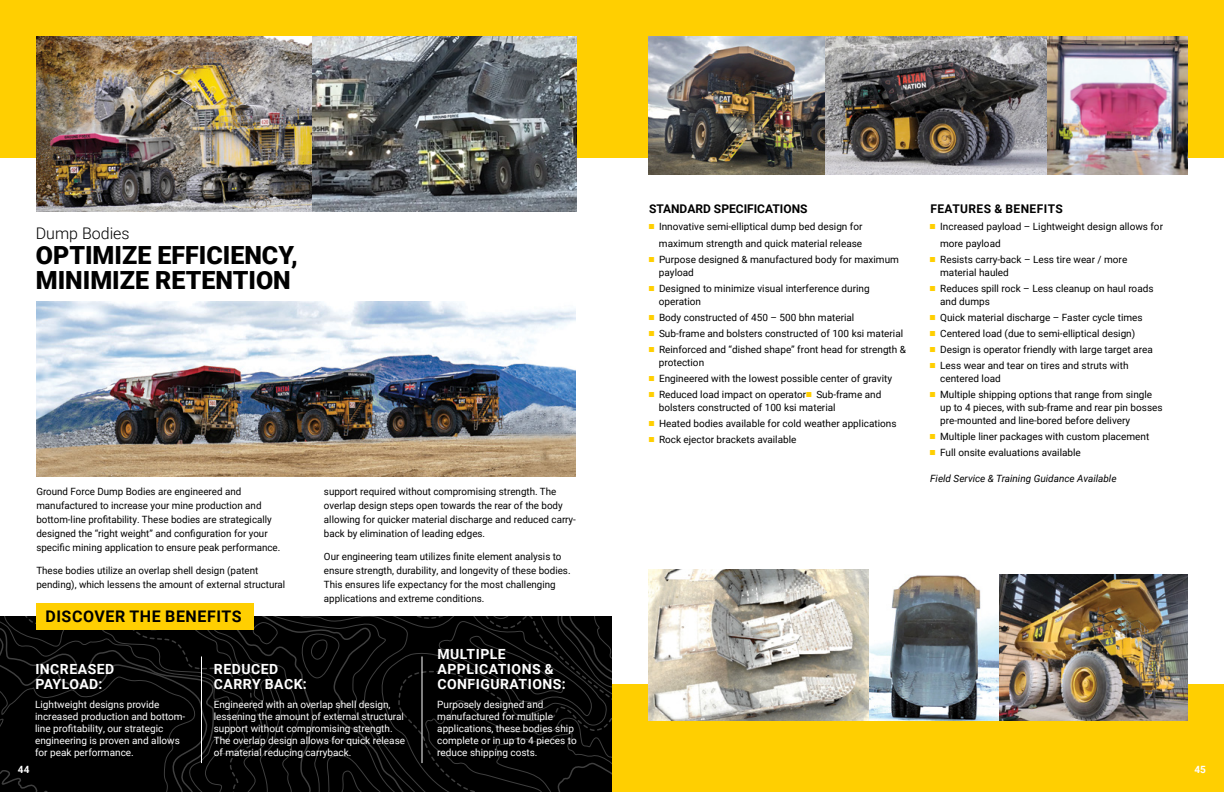
<style>
.page{position:relative;width:1224px;height:792px;background:#fff}
.page>*{position:absolute;margin:0;border:0;box-sizing:border-box;transform-origin:0 0}
.t1{font:900 25px/25px "Roboto";color:#000}
.t2{font:700 16px "Roboto";letter-spacing:.035em;color:#000}
.t3{font:300 16px "Roboto";color:#000}
.t4{font:700 14px/15px "Roboto";letter-spacing:.035em;color:#fff}
.t5{font:700 12px "Roboto";color:#000}
.t6{font:700 12px "Roboto";letter-spacing:.035em;color:#000}
.t7{font:10px/14px "Roboto";color:#000}
.t8{font:10px/12px "Roboto";color:#fff}
.t9{font:italic 10px "Roboto";color:#000}
.t10{font:700 10px "Roboto";color:#fff}
</style>
<div class="page">
<div style="left:0;top:0;width:1224px;height:158px;background:#ffcf01"></div>
<svg style="left:0;top:616px;width:18px;height:176px;background:#050505"></svg>
<svg style="left:18px;top:616px;width:12px;height:176px;background:#030303"></svg>
<svg style="left:598px;top:616px;width:14px;height:176px;background:#060606"></svg>
<svg style="left:30px;top:616px;width:568px;height:176px;background:#040404"></svg>
<svg style="left:196px;top:616px;width:372px;height:176px;background:#050505"></svg>
<svg style="left:217px;top:616px;width:203px;height:176px;background:#050505"></svg>
<hr style="left:201px;top:656px;width:1px;height:107px;background:#fff">
<hr style="left:422px;top:656px;width:1px;height:107px;background:#fff">
<div style="left:36px;top:603px;width:217px;height:27px;background:#ffcf01"></div>
<img style="left:36px;top:301px;width:540px;height:175px">
<img style="left:36px;top:36px;width:540px;height:176px">
<div style="left:612px;top:685px;width:612px;height:107px;background:#ffcf01"></div>
<img style="left:648px;top:570px;width:221px;height:150px">
<img style="left:648px;top:36px;width:540px;height:138px">
<img style="left:869px;top:574px;width:135px;height:146px">
<img style="left:999px;top:575px;width:189px;height:145px">
<h2 class="t3" style="left:36px;top:222px;width:95px">Dump Bodies</h2>
<h1 class="t1" style="left:36px;top:241px;width:264px">OPTIMIZE EFFICIENCY,<br>MINIMIZE RETENTION</h1>
<p class="t7" style="left:36px;top:484px;width:246px">Ground Force Dump Bodies are engineered and manufactured to increase your mine production and bottom-line profitability. These bodies are strategically designed the “right weight” and configuration for your specific mining application to ensure peak performance.</p>
<p class="t7" style="left:36px;top:563px;width:250px">These bodies utilize an overlap shell design (patent pending), which lessens the amount of external structural</p>
<h2 class="t2" style="left:45px;top:605px;width:198px">DISCOVER THE BENEFITS</h2>
<h3 class="t4" style="left:35px;top:661px;width:80px">INCREASED<br>PAYLOAD:</h3>
<h3 class="t4" style="left:214px;top:661px;width:94px">REDUCED<br>CARRY BACK:</h3>
<p class="t7" style="left:324px;top:484px;width:253px">support required without compromising strength. The overlap design steps open towards the rear of the body allowing for quicker material discharge and reduced carry&shy;back by elimination of leading edges.</p>
<p class="t7" style="left:324px;top:549px;width:248px">Our engineering team utilizes finite element analysis to ensure strength, durability, and longevity of these bodies.<br>This ensures life expectancy for the most challenging applications and extreme conditions.</p>
<h3 class="t4" style="left:437px;top:646px;width:130px">MULTIPLE<br>APPLICATIONS &amp;<br>CONFIGURATIONS:</h3>
<p class="t8" style="left:35px;top:698px;width:152px">Lightweight designs provide increased production and bottom&shy;line profitability, our strategic engineering is proven and allows for peak performance.</p>
<p class="t8" style="left:214px;top:698px;width:193px">Engineered with an overlap shell design, lessening the amount of external structural support without compromising strength.<br>The overlap design allows for quick release of material reducing carryback.</p>
<p class="t8" style="left:437px;top:698px;width:141px">Purposely designed and manufactured for multiple applications, these bodies ship complete or in up to 4 pieces to reduce shipping costs.</p>
<p class="t5" style="left:649px;top:201px;width:160px">STANDARD SPECIFICATIONS</p>
<p class="t7" style="left:659px;top:218px;width:205px;line-height:17px">Innovative semi-elliptical dump bed design for maximum strength and quick material release</p>
<p class="t7" style="left:659px;top:253px;width:242px;line-height:13px">Purpose designed &amp; manufactured body for maximum payload</p>
<p class="t7" style="left:659px;top:282px;width:212px;line-height:13px">Designed to minimize visual interference during operation</p>
<p class="t7" style="left:659px;top:309px;width:249px;line-height:16px">Body constructed of 450 – 500 bhn material<br>Sub-frame and bolsters constructed of 100 ksi material<br>Reinforced and “dished shape” front head for strength &amp;</p>
<p class="t7" style="left:659px;top:354px;width:235px;line-height:16px">protection<br>Engineered with the lowest possible center of gravity<br>Reduced load impact on operator Sub-frame and</p>
<p class="t7" style="left:659px;top:399px;width:239px;line-height:16px">bolsters constructed of 100 ksi material<br>Heated bodies available for cold weather applications<br>Rock ejector brackets available</p>
<p class="t6" style="left:930px;top:201px;width:134px">FEATURES &amp; BENEFITS</p>
<p class="t7" style="left:940px;top:218px;width:224px;line-height:17px">Increased payload – Lightweight design allows for more payload</p>
<p class="t7" style="left:940px;top:253px;width:189px;line-height:13px">Resists carry-back – Less tire wear / more material hauled</p>
<p class="t7" style="left:940px;top:282px;width:215px;line-height:13px">Reduces spill rock – Less cleanup on haul roads and dumps</p>
<p class="t7" style="left:940px;top:309px;width:214px;line-height:16px">Quick material discharge – Faster cycle times Centered load (due to semi-elliptical design)<br>Design is operator friendly with large target area Less wear and tear on tires and struts with</p>
<p class="t7" style="left:940px;top:370px;width:214px;line-height:16px">centered load<br>Multiple shipping options that range from single</p>
<p class="t7" style="left:940px;top:401px;width:224px;line-height:13px">up to 4 pieces, with sub-frame and rear pin bosses pre-mounted and line-bored before delivery</p>
<p class="t7" style="left:940px;top:428px;width:211px;line-height:16px">Multiple liner packages with custom placement<br>Full onsite evaluations available</p>
<p class="t9" style="left:930px;top:472px;width:188px">Field Service &amp; Training Guidance Available</p>
<p class="t10" style="left:18px;top:763px;width:13px">44</p>
<p class="t10" style="left:1195px;top:763px;width:13px">45</p>
</div>
